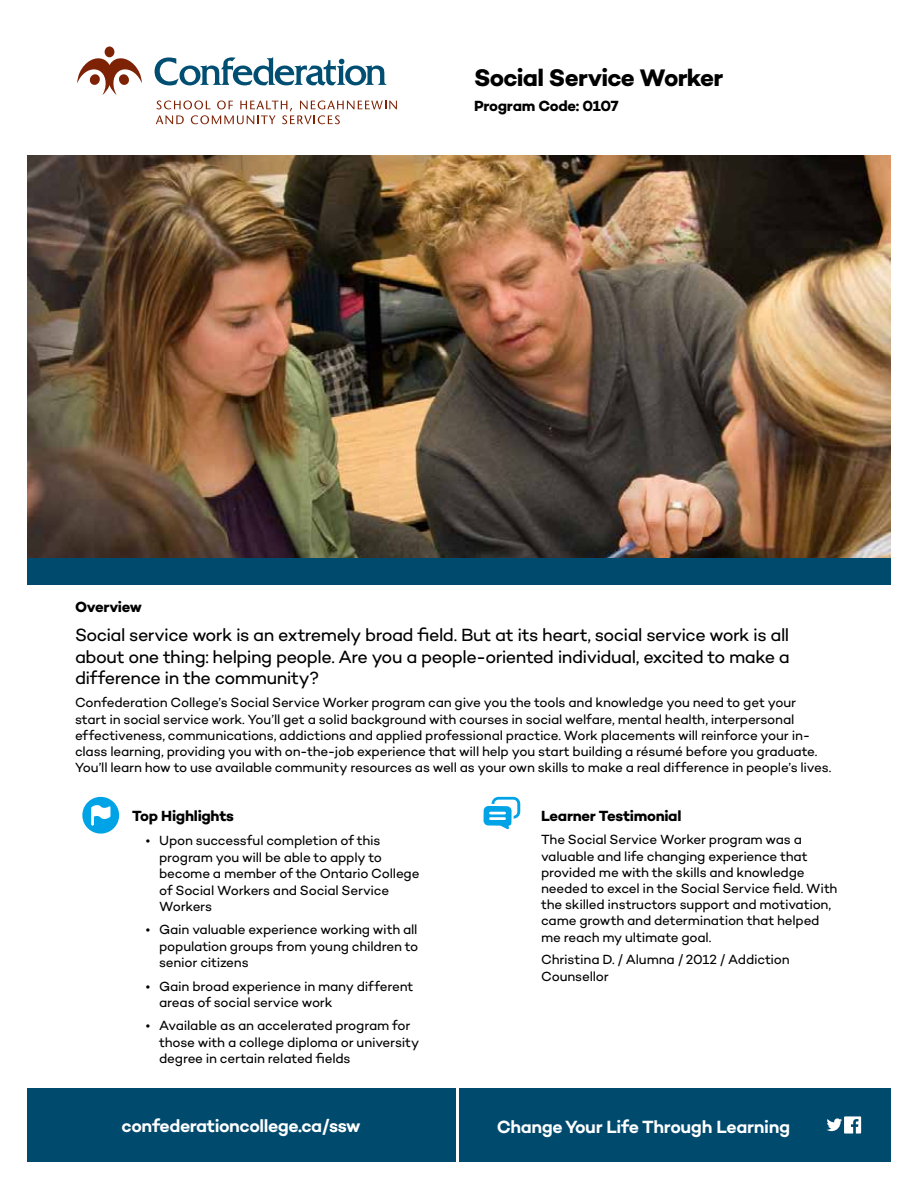
<style>
.page{position:relative;width:918px;height:1188px;background:#fff}
.page>*{position:absolute;margin:0;border:0;box-sizing:border-box;transform-origin:0 0}
.t1{font:700 24.3px "Campton";letter-spacing:-.03em;color:#000}
.t2{font:18px/21.6px "Campton";letter-spacing:-.03em;color:#000;text-align:justify}
.t3{font:600 18px "Campton";letter-spacing:-.025em;color:#fff}
.t4{font:700 15px "Campton";letter-spacing:-.02em;color:#000}
.t5{font:13.5px/16.2px "Campton";letter-spacing:-.015em;color:#000}
</style>
<div class="page">
<svg style="left:82px;top:797px;width:37px;height:37px"></svg>
<svg style="left:484px;top:797px;width:36px;height:32px"></svg>
<img style="left:27px;top:156px;width:864px;height:402px">
<div style="left:27px;top:1089px;width:864px;height:73px;background:#004a6e"></div>
<svg style="left:827px;top:1116px;width:34px;height:18px"></svg>
<hr style="left:456px;top:1087px;width:3px;height:79px;background:#fff">
<svg style="left:155px;top:57px;width:232px;height:28px"></svg>
<div style="left:105px;top:47px;width:9px;height:10px;background:#7d2205;border-radius:50%"></div>
<svg style="left:77px;top:56px;width:65px;height:39px"></svg>
<svg style="left:156px;top:100px;width:241px;height:24px"></svg>
<div style="left:27px;top:558px;width:864px;height:27px;background:#004a6e"></div>
<p class="t4" style="left:75px;top:598px;width:68px">Overview</p>
<h1 class="t1" style="left:474px;top:62px;width:251px">Social Service Worker</h1>
<p class="t4" style="left:474px;top:96px;width:146px">Program Code: 0107</p>
<h2 class="t2" style="left:75px;top:624px;width:716px">Social service work is an extremely broad field. But at its heart, social service work is all about one thing: helping people. Are you a people-oriented individual, excited to make a difference in the community?</h2>
<p class="t5" style="left:75px;top:694px;width:758px">Confederation College’s Social Service Worker program can give you the tools and knowledge you need to get your<br>start in social service work. You’ll get a solid background with courses in social welfare, mental health, interpersonal effectiveness, communications, addictions and applied professional practice. Work placements will reinforce your in&shy;class learning, providing you with on-the-job experience that will help you start building a résumé before you graduate.<br>You’ll learn how to use available community resources as well as your own skills to make a real difference in people’s lives.</p>
<p class="t4" style="left:132px;top:806px;width:103px">Top Highlights</p>
<p class="t4" style="left:541px;top:806px;width:142px">Learner Testimonial</p>
<p class="t5" style="left:159px;top:832px;width:262px;text-indent:-14px">• Upon successful completion of this program you will be able to apply to become a member of the Ontario College of Social Workers and Social Service<br>Workers</p>
<p class="t5" style="left:159px;top:921px;width:261px;text-align:justify;text-indent:-14px">• Gain valuable experience working with all population groups from young children to senior citizens</p>
<p class="t5" style="left:159px;top:977px;width:256px;text-indent:-14px">• Gain broad experience in many different areas of social service work</p>
<p class="t5" style="left:159px;top:1017px;width:262px;text-indent:-14px">• Available as an accelerated program for those with a college diploma or university degree in certain related fields</p>
<p class="t5" style="left:541px;top:831px;width:298px">The Social Service Worker program was a valuable and life changing experience that provided me with the skills and knowledge needed to excel in the Social Service field. With the skilled instructors support and motivation, came growth and determination that helped me reach my ultimate goal.</p>
<p class="t5" style="left:541px;top:951px;width:250px">Christina D. / Alumna / 2012 / Addiction<br>Counsellor</p>
<h2 class="t3" style="left:122px;top:1115px;width:241px">confederationcollege.ca/ssw</h2>
<h2 class="t3" style="left:497px;top:1115px;width:295px">Change Your Life Through Learning</h2>
</div>
